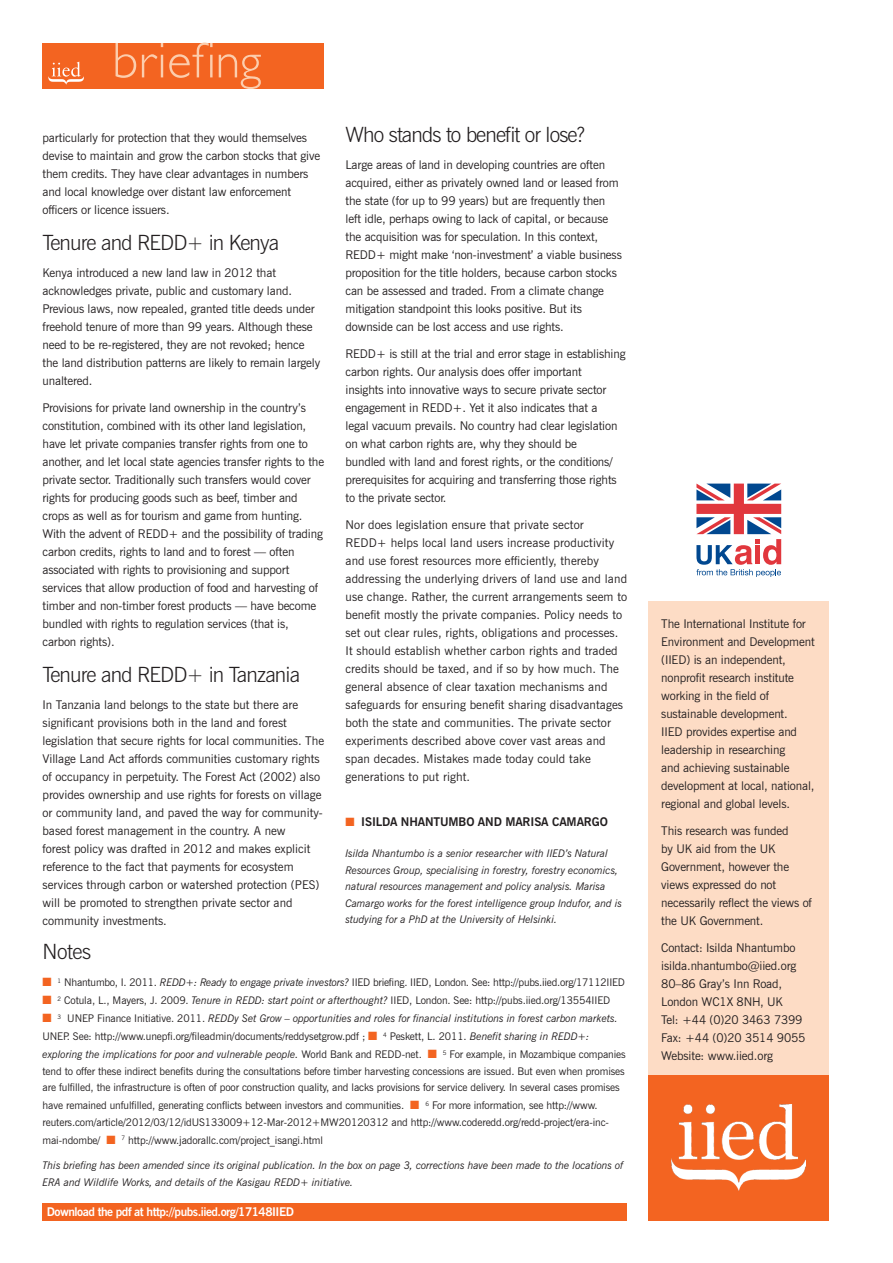
<style>
.page{position:relative;width:893px;height:1263px;background:#fff}
.page>*{position:absolute;margin:0;border:0;box-sizing:border-box;transform-origin:0 0}
.t1{font:300 21px "News Gothic BT";letter-spacing:-.04em;color:#231f20}
.t2{font:12px/18px "News Gothic BT";letter-spacing:-.01em;color:#231f20}
.t3{font:12px/18px "News Gothic BT";letter-spacing:.01em;color:#231f20}
.t4{font:700 12px "News Gothic BT";letter-spacing:-.04em;color:#fff}
.t5{font:700 12px "News Gothic BT";letter-spacing:-.01em;color:#231f20}
.t6{font:10.5px/18px "News Gothic BT";letter-spacing:-.01em;color:#231f20}
.t7{font:italic 10.5px/16.5px "News Gothic BT";letter-spacing:-.01em;color:#231f20}
.s1{color:#f36421}
.s2{font-style:italic}
</style>
<div class="page">
<div style="left:43px;top:1203px;width:584px;height:17px;background:#f36421"></div>
<div style="left:648px;top:601px;width:181px;height:613px;background:#fddcc5"></div>
<div style="left:648px;top:1075px;width:181px;height:145px;background:#f36421"></div>
<img style="left:672px;top:1105px;width:133px;height:85px">
<div style="left:43px;top:43px;width:281px;height:46px;background:#f36421"></div>
<svg style="left:48px;top:62px;width:36px;height:23px"></svg>
<svg style="left:116px;top:43px;width:20px;height:35px"></svg>
<svg style="left:142px;top:54px;width:16px;height:23px"></svg>
<hr style="left:161px;top:55px;width:2px;height:22px;background:#fccdad">
<svg style="left:169px;top:43px;width:44px;height:35px"></svg>
<svg style="left:219px;top:54px;width:42px;height:35px"></svg>
<svg style="left:696px;top:484px;width:85px;height:93px"></svg>
<p class="t2" style="left:43px;top:128px;width:279px">particularly for protection that they would themselves devise to maintain and grow the carbon stocks that give them credits. They have clear advantages in numbers and local knowledge over distant law enforcement officers or licence issuers.</p>
<h1 class="t1" style="left:43px;top:229px;width:238px">Tenure and REDD+ in Kenya</h1>
<p class="t2" style="left:43px;top:263px;width:279px">Kenya introduced a new land law in 2012 that acknowledges private, public and customary land.<br>Previous laws, now repealed, granted title deeds under freehold tenure of more than 99 years. Although these need to be re-registered, they are not revoked; hence the land distribution patterns are likely to remain largely unaltered.</p>
<p class="t2" style="left:43px;top:398px;width:283px">Provisions for private land ownership in the country’s constitution, combined with its other land legislation, have let private companies transfer rights from one to another, and let local state agencies transfer rights to the private sector. Traditionally such transfers would cover rights for producing goods such as beef, timber and crops as well as for tourism and game from hunting.<br>With the advent of REDD+ and the possibility of trading carbon credits, rights to land and to forest — often associated with rights to provisioning and support services that allow production of food and harvesting of timber and non-timber forest products — have become bundled with rights to regulation services (that is, carbon rights).</p>
<h1 class="t1" style="left:43px;top:661px;width:259px">Tenure and REDD+ in Tanzania</h1>
<p class="t2" style="left:43px;top:695px;width:283px">In Tanzania land belongs to the state but there are significant provisions both in the land and forest legislation that secure rights for local communities. The Village Land Act affords communities customary rights of occupancy in perpetuity. The Forest Act (2002) also provides ownership and use rights for forests on village or community land, and paved the way for community&shy;based forest management in the country. A new<br>forest policy was drafted in 2012 and makes explicit reference to the fact that payments for ecosystem services through carbon or watershed protection (PES) will be promoted to strengthen private sector and community investments.</p>
<h1 class="t1" style="left:345px;top:121px;width:241px">Who stands to benefit or lose?</h1>
<p class="t2" style="left:345px;top:155px;width:278px">Large areas of land in developing countries are often acquired, either as privately owned land or leased from the state (for up to 99 years) but are frequently then left idle, perhaps owing to lack of capital, or because the acquisition was for speculation. In this context, REDD+ might make ‘non-investment’ a viable business proposition for the title holders, because carbon stocks can be assessed and traded. From a climate change mitigation standpoint this looks positive. But its downside can be lost access and use rights.</p>
<p class="t2" style="left:345px;top:344px;width:282px">REDD+ is still at the trial and error stage in establishing carbon rights. Our analysis does offer important<br>insights into innovative ways to secure private sector engagement in REDD+. Yet it also indicates that a<br>legal vacuum prevails. No country had clear legislation on what carbon rights are, why they should be<br>bundled with land and forest rights, or the conditions/ prerequisites for acquiring and transferring those rights to the private sector.</p>
<p class="t3" style="left:345px;top:515px;width:283px">Nor does legislation ensure that private sector REDD+ helps local land users increase productivity and use forest resources more efficiently, thereby addressing the underlying drivers of land use and land use change. Rather, the current arrangements seem to benefit mostly the private companies. Policy needs to set out clear rules, rights, obligations and processes.<br>It should establish whether carbon rights and traded credits should be taxed, and if so by how much. The general absence of clear taxation mechanisms and safeguards for ensuring benefit sharing disadvantages both the state and communities. The private sector experiments described above cover vast areas and span decades. Mistakes made today could take generations to put right.</p>
<p class="t5" style="left:345px;top:814px;width:142px"><span class="s1">■</span> ISI LDA NHANTUM BO AND</p>
<p class="t5" style="left:505px;top:814px;width:18px">MARISA</p>
<p class="t5" style="left:552px;top:814px;width:17px">CAMARG</p>
<p class="t5" style="left:600px;top:814px;width:10px">O</p>
<p class="t7" style="left:345px;top:845px;width:278px">Isilda Nhantumbo is a senior researcher with IIED’s Natural Resources Group, specialising in forestry, forestry economics, natural resources management and policy analysis. Marisa Camargo works for the forest intelligence group Indufor, and is studying for a PhD at the University of Helsinki.</p>
<h1 class="t1" style="left:43px;top:939px;width:50px">Notes</h1>
<p class="t6" style="left:43px;top:973px;width:584px"><span class="s1">■</span> <sup>1</sup> Nhantumbo, I. 2011. <span class="s2">REDD+: Ready to engage private investors?</span> IIED briefing. IIED, London. See: http://pubs.iied.org/17112IIED</p>
<p class="t6" style="left:43px;top:991px;width:569px"><span class="s1">■</span> <sup>2</sup> Cotula, L., Mayers, J. 2009. <span class="s2">Tenure in REDD: start point or afterthought?</span> IIED, London. See: http://pubs.iied.org/13554IIED</p>
<p class="t6" style="left:43px;top:1009px;width:585px"><span class="s1">■</span> <sup>3</sup> UNEP Finance Initiative. 2011. <span class="s2">REDDy Set Grow – opportunities and roles for financial institutions in forest carbon markets.<br></span>UNEP. See: http://www.unepfi.org/fileadmin/documents/reddysetgrow.pdf ; <span class="s1">■</span> <sup>4</sup> Peskett, L. 2011. <span class="s2">Benefit sharing in REDD+: exploring the implications for poor and vulnerable people.</span> World Bank and REDD-net. <span class="s1">■</span> <sup>5</sup> For example, in Mozambique companies</p>
<p class="t6" style="left:43px;top:1062px;width:584px;line-height:16.5px">tend to offer these indirect benefits during the consultations before timber harvesting concessions are issued. But even when promises are fulfilled, the infrastructure is often of poor construction quality, and lacks provisions for service delivery. In several cases promises</p>
<p class="t6" style="left:43px;top:1097px;width:568px;line-height:16.5px">have remained unfulfilled, generating conflicts between investors and communities. <span class="s1">■</span> <sup>6</sup> For more information, see http://www. reuters.com/article/2012/03/12/idUS133009+12-Mar-2012+MW20120312 and http://www.coderedd.org/redd-project/era-inc-</p>
<p class="t6" style="left:43px;top:1131px;width:282px">mai-ndombe/ <span class="s1">■</span> <sup>7</sup> http://www.jadorallc.com/project_isangi.html</p>
<p class="t7" style="left:43px;top:1157px;width:583px">This briefing has been amended since its original publication. In the box on page 3, corrections have been made to the locations of<br>ERA and Wildlife Works, and details of the Kasigau REDD+ initiative.</p>
<p class="t4" style="left:47px;top:1205px;width:249px">DOWNLOAD THE PDF AT HTTP://PUBS.IIED.ORG/17148IIED</p>
<p class="t2" style="left:661px;top:614px;width:155px">The International Institute for<br>Environment and Development (IIED) is an independent, nonprofit research institute working in the field of sustainable development.<br>IIED provides expertise and leadership in researching<br>and achieving sustainable development at local, national, regional and global levels.</p>
<p class="t2" style="left:661px;top:821px;width:152px">This research was funded<br>by UK aid from the UK<br>Government, however the views expressed do not necessarily reflect the views of the UK Government.</p>
<p class="t2" style="left:661px;top:938px;width:146px">Contact: Isilda Nhantumbo isilda.nhantumbo@iied.org<br>80–86 Gray’s Inn Road,<br>London WC1X 8NH, UK<br>Tel: +44 (0)20 3463 7399<br>Fax: +44 (0)20 3514 9055<br>Website: www.iied.org</p>
</div>
